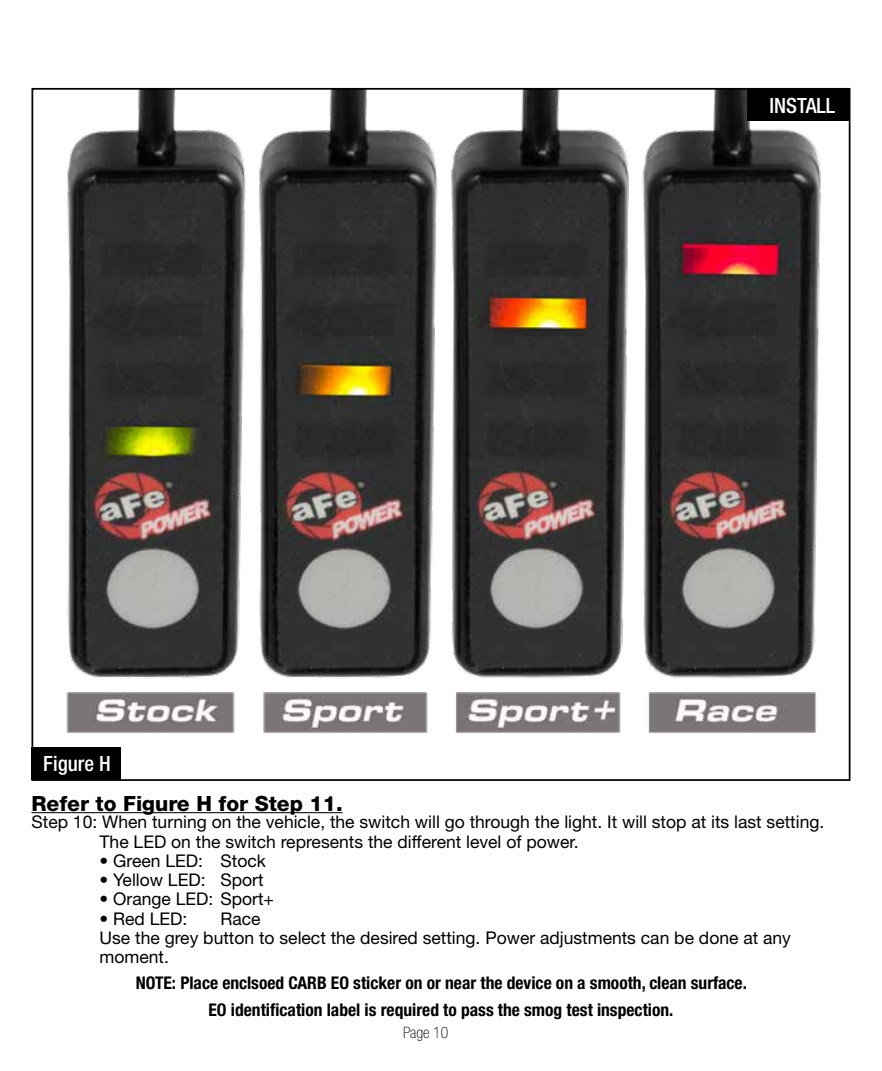
<style>
.page{position:relative;width:882px;height:1071px;background:#fff}
.page>*{position:absolute;margin:0;border:0;box-sizing:border-box;transform-origin:0 0}
.t1{font:800 21px "Helvetica Neue";color:#000}
.t2{font:500 condensed 21px "Helvetica Neue";color:#fff}
.t3{font:17.5px/19.2px "Helvetica Neue";color:#000}
.t4{font:700 condensed 17.5px/26.2px "Helvetica Neue";color:#000;text-align:center}
.t5{font:100 condensed 15.75px "Helvetica Neue";color:#000}
</style>
<div class="page">
<img style="left:66px;top:91px;width:755px;height:642px">
<hr style="left:32px;top:812px;width:311px;height:1px;background:#000">
<div style="left:32px;top:747px;width:89px;height:33px;background:#000"></div>
<div style="left:747px;top:88px;width:103px;height:33px;background:#000"></div>
<p class="t2" style="left:43px;top:751px;width:69px">Figure H</p>
<p class="t2" style="left:770px;top:93px;width:67px">INSTALL</p>
<p class="t1" style="left:32px;top:791px;width:313px">Refer to Figure H for Step 11.</p>
<p class="t3" style="left:100px;top:812px;width:726px;text-indent:-68px">Step 10: When turning on the vehicle, the switch will go through the light. It will stop at its last setting.<br>The LED on the switch represents the different level of power.</p>
<p class="t3" style="left:100px;top:851px;width:168px">• Green LED: Stock</p>
<p class="t3" style="left:100px;top:870px;width:165px">• Yellow LED: Sport</p>
<p class="t3" style="left:100px;top:889px;width:176px">• Orange LED: Sport+</p>
<p class="t3" style="left:100px;top:909px;width:89px">• Red LED:</p>
<p class="t3" style="left:100px;top:909px;width:693px;text-indent:121px">Race<br>Use the grey button to select the desired setting. Power adjustments can be done at any moment.</p>
<p class="t4" style="left:136px;top:970px;width:613px">NOTE: Place enclsoed CARB EO sticker on or near the device on a smooth, clean surface.<br>EO identification label is required to pass the smog test inspection.</p>
<p class="t5" style="left:403px;top:1023px;width:47px">Page 10</p>
</div>
